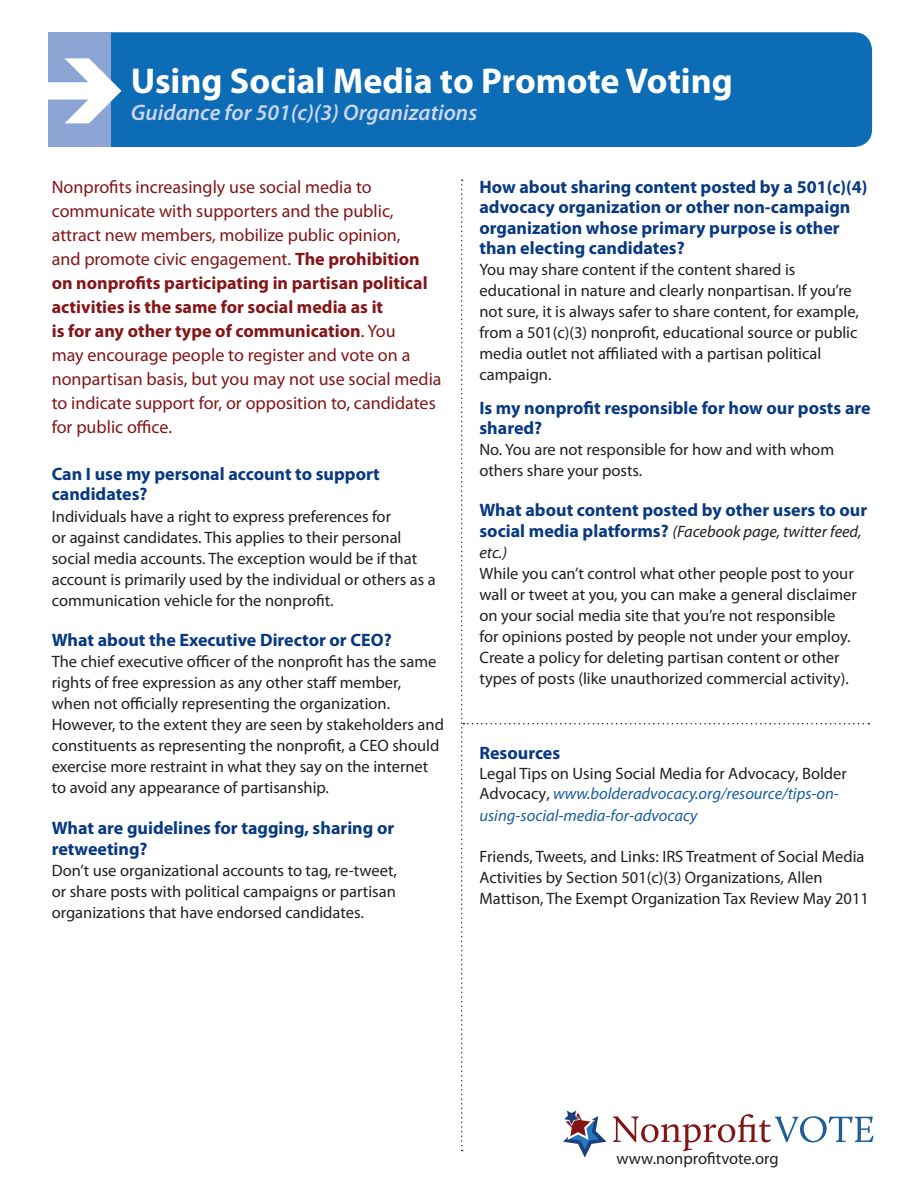
<style>
.page{position:relative;width:918px;height:1188px;background:#fff}
.page>*{position:absolute;margin:0;border:0;box-sizing:border-box;transform-origin:0 0}
.t1{font:700 36px "Myriad Pro";color:#fff}
.t2{font:italic 600 22.5px "Myriad Pro";color:#ccd5ec}
.t3{font:18px/24px "Myriad Pro";color:#841517}
.t4{font:700 18px/20.2px "Myriad Pro";color:#083981}
.t5{font:16.5px/21px "Myriad Pro";color:#231f20}
.t6{font:italic 16.5px/21px "Myriad Pro";color:#231f20}
.t7{font:italic 16.5px "Myriad Pro";color:#175d9e}
.s1{font-weight:700}
.s2{font-weight:700;font-style:normal;font-size:18px;color:#083981}
.s3{font-style:italic;color:#175d9e}
</style>
<div class="page">
<div style="left:82px;top:32px;width:790px;height:115px;background:#0d6cb6;border-radius:18px"></div>
<div style="left:48px;top:32px;width:63px;height:115px;background:#8ba4d4"></div>
<svg style="left:461px;top:180px;width:413px;height:978px"></svg>
<p class="t1" style="left:131px;top:58px;width:603px">Using Social Media to Promote Voting</p>
<p class="t2" style="left:131px;top:99px;width:348px">Guidance for 501(c)(3) Organizations</p>
<p class="t3" style="left:52px;top:175px;width:391px">Nonprofits increasingly use social media to communicate with supporters and the public, attract new members, mobilize public opinion,<br>and promote civic engagement. <span class="s1">The prohibition on nonprofits participating in partisan political activities is the same for social media as it<br>is for any other type of communication</span>. You<br>may encourage people to register and vote on a nonpartisan basis, but you may not use social media to indicate support for, or opposition to, candidates for public office.</p>
<p class="t4" style="left:52px;top:463px;width:330px">Can I use my personal account to support candidates?</p>
<p class="t5" style="left:52px;top:505px;width:386px">Individuals have a right to express preferences for<br>or against candidates. This applies to their personal social media accounts. The exception would be if that account is primarily used by the individual or others as a communication vehicle for the nonprofit.</p>
<p class="t4" style="left:52px;top:629px;width:341px">What about the Executive Director or CEO?</p>
<p class="t5" style="left:52px;top:651px;width:394px">The chief executive officer of the nonprofit has the same rights of free expression as any other staff member,<br>when not officially representing the organization.<br>However, to the extent they are seen by stakeholders and constituents as representing the nonprofit, a CEO should exercise more restraint in what they say on the internet to avoid any appearance of partisanship.</p>
<p class="t4" style="left:52px;top:818px;width:344px">What are guidelines for tagging, sharing or retweeting?</p>
<p class="t5" style="left:52px;top:859px;width:347px;text-align:justify">Don’t use organizational accounts to tag, re-tweet, or share posts with political campaigns or partisan organizations that have endorsed candidates.</p>
<p class="t4" style="left:479px;top:176px;width:389px">How about sharing content posted by a 501(c)(4) advocacy organization or other non-campaign organization whose primary purpose is other than electing candidates?</p>
<p class="t5" style="left:479px;top:259px;width:381px">You may share content if the content shared is educational in nature and clearly nonpartisan. If you’re not sure, it is always safer to share content, for example, from a 501(c)(3) nonprofit, educational source or public media outlet not affiliated with a partisan political campaign.</p>
<p class="t4" style="left:479px;top:397px;width:393px">Is my nonprofit responsible for how our posts are shared?</p>
<p class="t5" style="left:479px;top:439px;width:356px">No. You are not responsible for how and with whom others share your posts.</p>
<p class="t4" style="left:479px;top:500px;width:389px">What about content posted by other users to our</p>
<p class="t6" style="left:479px;top:521px;width:384px"><span class="s2">social media platforms?</span> (Facebook page, twitter feed, etc.)</p>
<p class="t5" style="left:479px;top:563px;width:379px">While you can’t control what other people post to your wall or tweet at you, you can make a general disclaimer on your social media site that you’re not responsible for opinions posted by people not under your employ.<br>Create a policy for deleting partisan content or other types of posts (like unauthorized commercial activity).</p>
<p class="t4" style="left:479px;top:742px;width:82px">Resources</p>
<p class="t5" style="left:479px;top:764px;width:369px;line-height:19.8px">Legal Tips on Using Social Media for Advocacy, Bolder<br>Advocacy, <span class="s3">www.bolderadvocacy.org/resource/tips-on-</span></p>
<p class="t7" style="left:479px;top:805px;width:219px">using-social-media-for-advocacy</p>
<p class="t5" style="left:479px;top:846px;width:391px">Friends, Tweets, and Links: IRS Treatment of Social Media<br>Activities by Section 501(c)(3) Organizations, Allen<br>Mattison, The Exempt Organization Tax Review May 2011</p>
<p class="t5" style="left:616px;top:1147px;width:164px">www.nonprofitvote.org</p>
</div>
